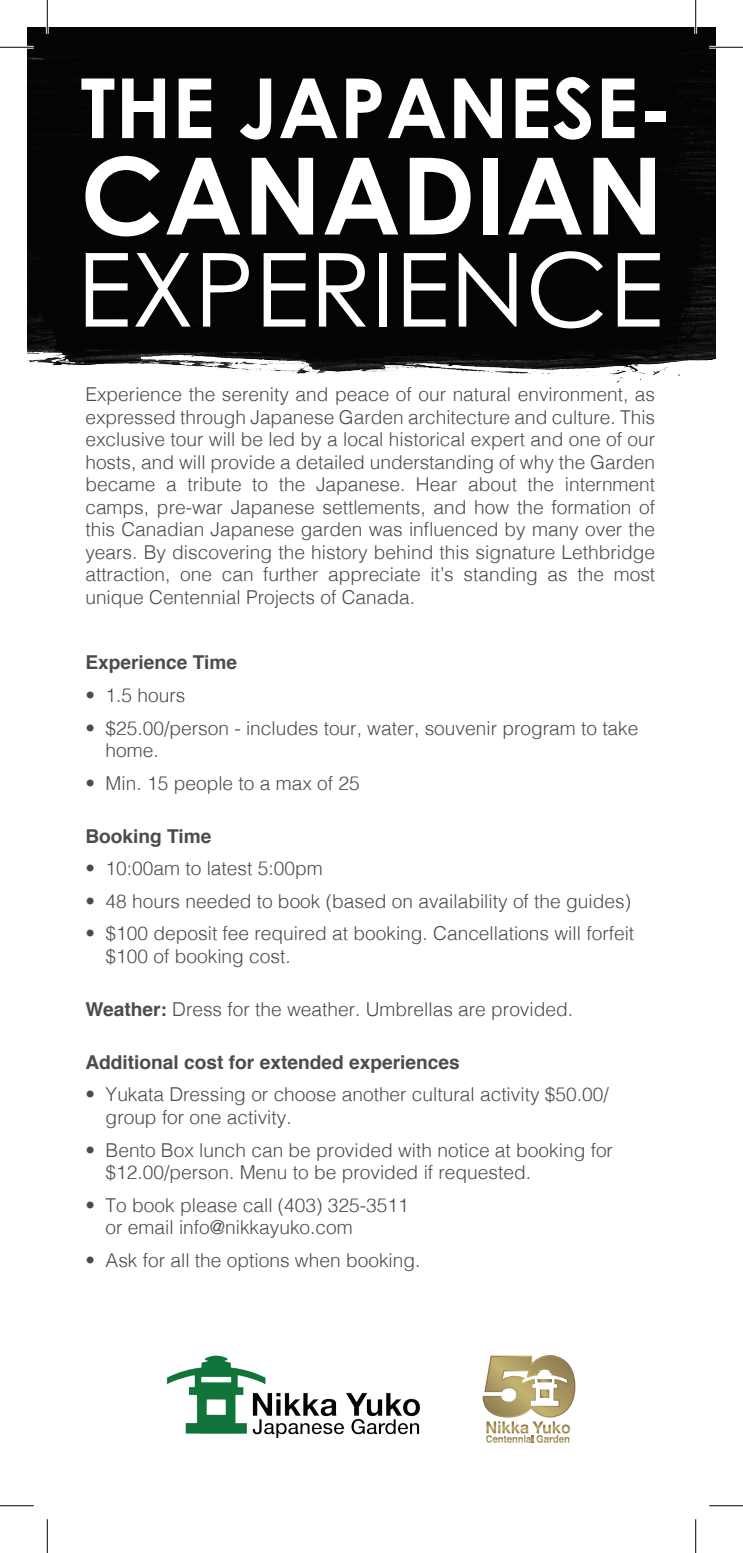
<style>
.page{position:relative;width:743px;height:1553px;background:#fff}
.page>*{position:absolute;margin:0;border:0;box-sizing:border-box;transform-origin:0 0}
.t1{font:700 106.65px "Century Gothic";color:#fff}
.t2{font:102.38px "Century Gothic";color:#fff}
.t3{font:700 83.02px "Century Gothic";color:#fff}
.t4{font:300 19.12px/22.5px "Helvetica";color:#4b4c4d}
.t5{font:700 19.12px "Helvetica";color:#4b4c4d}
.s1{font-weight:700}
</style>
<div class="page">
<img style="left:27px;top:27px;width:689px;height:356px">
<img style="left:166px;top:1355px;width:254px;height:84px">
<svg style="left:482px;top:1355px;width:94px;height:87px"></svg>
<hr style="left:0;top:46px;width:34px;height:3px;background:#fff">
<hr style="left:709px;top:46px;width:33px;height:3px;background:#fff">
<hr style="left:46px;top:0;width:3px;height:34px;background:#fff">
<hr style="left:694px;top:0;width:3px;height:34px;background:#fff">
<hr style="left:0;top:47px;width:34px;height:1px;background:#000">
<hr style="left:709px;top:47px;width:33px;height:1px;background:#000">
<hr style="left:0;top:1505px;width:34px;height:1px;background:#000">
<hr style="left:709px;top:1505px;width:33px;height:1px;background:#000">
<hr style="left:47px;top:0;width:1px;height:34px;background:#000">
<hr style="left:47px;top:1519px;width:1px;height:33px;background:#000">
<hr style="left:695px;top:0;width:1px;height:34px;background:#000">
<hr style="left:695px;top:1519px;width:1px;height:33px;background:#000">
<p class="t3" style="left:80px;top:56px;width:594px">THE JAPANESE-</p>
<p class="t1" style="left:80px;top:129px;width:584px">CANADIAN</p>
<p class="t2" style="left:77px;top:227px;width:588px">EXPERIENCE</p>
<p class="t4" style="left:85px;top:382px;width:571px;text-align:justify">Experience the serenity and peace of our natural environment, as expressed through Japanese Garden architecture and culture. This exclusive tour will be led by a local historical expert and one of our hosts, and will provide a detailed understanding of why the Garden became a tribute to the Japanese. Hear about the internment camps, pre-war Japanese settlements, and how the formation of this Canadian Japanese garden was influenced by many over the years. By discovering the history behind this signature Lethbridge attraction, one can further appreciate it’s standing as the most unique Centennial Projects of Canada.</p>
<p class="t5" style="left:85px;top:647px;width:153px">Experience Time</p>
<p class="t4" style="left:85px;top:682px;width:101px">• 1.5 hours</p>
<p class="t4" style="left:106px;top:715px;width:534px;text-indent:-20px">• $25.00/person - includes tour, water, souvenir program to take home.</p>
<p class="t4" style="left:85px;top:770px;width:276px">• Min. 15 people to a max of 25</p>
<p class="t5" style="left:85px;top:820px;width:128px">Booking Time</p>
<p class="t4" style="left:85px;top:856px;width:239px">• 10:00am to latest 5:00pm</p>
<p class="t4" style="left:85px;top:888px;width:547px">• 48 hours needed to book (based on availability of the guides)</p>
<p class="t4" style="left:106px;top:921px;width:530px;text-indent:-20px">• $100 deposit fee required at booking. Cancellations will forfeit $100 of booking cost.</p>
<p class="t4" style="left:85px;top:996px;width:489px"><span class="s1">Weather:</span> Dress for the weather. Umbrellas are provided.</p>
<p class="t5" style="left:85px;top:1046px;width:376px">Additional cost for extended experiences</p>
<p class="t4" style="left:106px;top:1082px;width:504px;text-indent:-20px">• Yukata Dressing or choose another cultural activity $50.00/ group for one activity.</p>
<p class="t4" style="left:106px;top:1137px;width:509px;text-indent:-20px">• Bento Box lunch can be provided with notice at booking for $12.00/person. Menu to be provided if requested.</p>
<p class="t4" style="left:106px;top:1192px;width:304px;text-indent:-20px">• To book please call (403) 325-3511 or email info@nikkayuko.com</p>
<p class="t4" style="left:85px;top:1247px;width:336px">• Ask for all the options when booking.</p>
</div>
